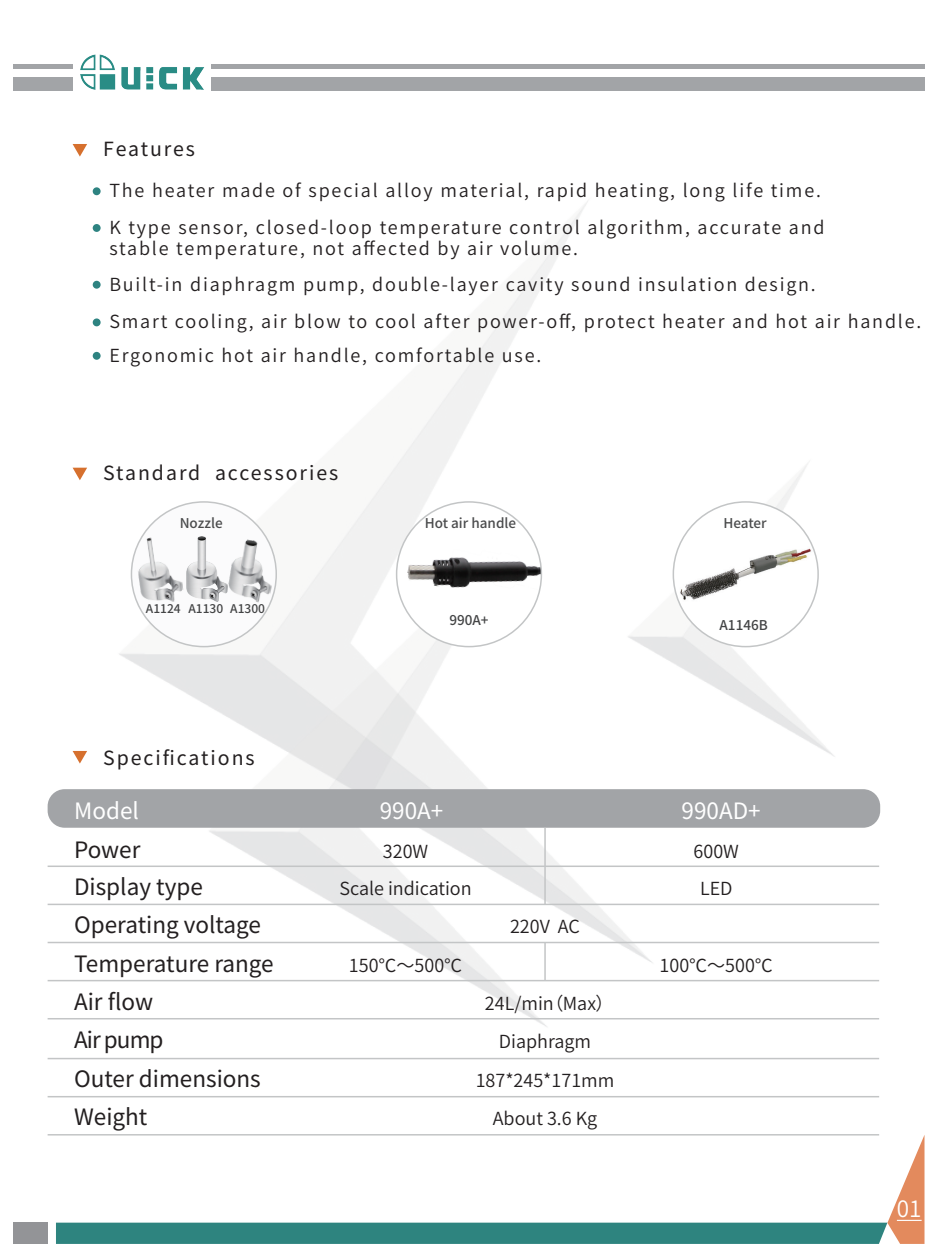
<style>
.page{position:relative;width:938px;height:1256px;background:#fff}
.page>*{position:absolute;margin:0;border:0;box-sizing:border-box;transform-origin:0 0}
.t1{font:22.5px/38.4px "Source Han Sans CN";color:#231f20}
.t2{font:22.5px "Source Han Sans CN";color:#fff}
.t3{font:22.5px "Source Han Sans CN";color:#fff}
.t4{font:19.5px "Source Han Sans CN";letter-spacing:.1em;color:#231f20}
.t5{font:18px/36.3px "Source Han Sans CN";letter-spacing:.1em;color:#231f20}
.t6{font:18px/36.9px "Source Han Sans CN";color:#231f20;text-align:center}
.t7{font:500 13.5px "Source Han Sans CN";color:#4b4c4d}
.t8{font:500 13.5px "Source Han Sans CN";color:#434445}
.t9{font:500 12px "Source Han Sans CN";color:#434445}
</style>
<div class="page">
<img style="left:64px;top:187px;width:817px;height:873px">
<div style="left:13px;top:1222px;width:35px;height:22px;background:#939497"></div>
<svg style="left:56px;top:1134px;width:868px;height:110px"></svg>
<div style="left:93px;top:187px;width:8px;height:8px;background:#2e8381;border-radius:50%"></div>
<div style="left:93px;top:224px;width:8px;height:8px;background:#2e8381;border-radius:50%"></div>
<div style="left:93px;top:281px;width:8px;height:8px;background:#2e8381;border-radius:50%"></div>
<div style="left:93px;top:352px;width:8px;height:8px;background:#2e8381;border-radius:50%"></div>
<div style="left:93px;top:318px;width:8px;height:8px;background:#2e8381;border-radius:50%"></div>
<div style="left:48px;top:789px;width:831px;height:39px;background:#a2a4a7;border-radius:17px"></div>
<hr style="left:48px;top:865px;width:830px;height:2px;background:#c3c5c6">
<hr style="left:48px;top:903px;width:830px;height:2px;background:#c3c5c6">
<hr style="left:48px;top:942px;width:830px;height:1px;background:#c3c5c6">
<hr style="left:48px;top:980px;width:830px;height:1px;background:#c3c5c6">
<hr style="left:48px;top:1018px;width:830px;height:1px;background:#c3c5c6">
<hr style="left:48px;top:1058px;width:830px;height:1px;background:#c3c5c6">
<hr style="left:48px;top:1096px;width:830px;height:1px;background:#c3c5c6">
<hr style="left:48px;top:1134px;width:830px;height:1px;background:#c3c5c6">
<hr style="left:544px;top:828px;width:1px;height:76px;background:#c3c5c6">
<hr style="left:544px;top:942px;width:1px;height:38px;background:#c3c5c6">
<img style="left:674px;top:502px;width:142px;height:138px">
<div style="left:687px;top:502px;width:38px;height:20px;background:#fff"></div>
<div style="left:396px;top:502px;width:145px;height:144px;background:#fff;border-radius:50%"></div>
<img style="left:406px;top:527px;width:135px;height:78px">
<div style="left:131px;top:502px;width:145px;height:144px;background:#fbfbfc;border-radius:50%"></div>
<img style="left:228px;top:538px;width:50px;height:66px">
<img style="left:186px;top:537px;width:42px;height:65px">
<img style="left:133px;top:534px;width:50px;height:72px">
<svg style="left:73px;top:144px;width:14px;height:13px"></svg>
<svg style="left:73px;top:468px;width:14px;height:12px"></svg>
<svg style="left:73px;top:751px;width:14px;height:12px"></svg>
<img style="left:80px;top:54px;width:124px;height:36px">
<div style="left:13px;top:77px;width:59px;height:13px;background:#a2a4a7"></div>
<div style="left:211px;top:77px;width:713px;height:13px;background:#a2a4a7"></div>
<div style="left:211px;top:64px;width:712px;height:5px;background:#a2a4a7"></div>
<div style="left:13px;top:64px;width:59px;height:5px;background:#a2a4a7"></div>
<p class="t4" style="left:103px;top:138px;width:93px">Features</p>
<p class="t5" style="left:109px;top:173px;width:716px">The heater made of special alloy material, rapid heating, long life time.<br>K type sensor, closed-loop temperature control algorithm, accurate and</p>
<p class="t5" style="left:109px;top:231px;width:707px;line-height:35.5px">stable temperature, not affected by air volume.<br>Built-in diaphragm pump, double-layer cavity sound insulation design.</p>
<p class="t5" style="left:109px;top:303px;width:813px">Smart cooling, air blow to cool after power-off, protect heater and hot air handle.</p>
<p class="t5" style="left:109px;top:338px;width:433px">Ergonomic hot air handle, comfortable use.</p>
<p class="t4" style="left:103px;top:462px;width:236px">Standard accessories</p>
<p class="t7" style="left:180px;top:516px;width:44px">Nozzle</p>
<p class="t9" style="left:146px;top:602px;width:121px">A1124 A1130 A1300</p>
<p class="t4" style="left:103px;top:746px;width:153px">Specifications</p>
<p class="t7" style="left:424px;top:516px;width:93px">Hot air handle</p>
<p class="t8" style="left:449px;top:612px;width:41px">990A+</p>
<p class="t2" style="left:74px;top:797px;width:66px">Model</p>
<p class="t1" style="left:74px;top:831px;width:68px">Power</p>
<p class="t1" style="left:74px;top:868px;width:201px">Display type<br>Operating voltage<br>Temperature range</p>
<p class="t1" style="left:74px;top:982px;width:80px">Air flow</p>
<p class="t1" style="left:74px;top:1021px;width:188px">Air pump<br>Outer dimensions<br>Weight</p>
<p class="t2" style="left:379px;top:797px;width:65px">990A+</p>
<p class="t6" style="left:339px;top:833px;width:134px">320W<br>Scale indication</p>
<p class="t5" style="left:349px;top:947px;width:115px">150℃～500℃</p>
<p class="t5" style="left:510px;top:909px;width:71px">220V AC</p>
<p class="t6" style="left:485px;top:984px;width:130px;line-height:38.5px">24L/min（Max）<br>Diaphragm</p>
<p class="t6" style="left:475px;top:1061px;width:140px;line-height:38.2px">187*245*171mm<br>About 3.6 Kg</p>
<p class="t7" style="left:723px;top:516px;width:45px">Heater</p>
<p class="t8" style="left:719px;top:617px;width:50px">A1146B</p>
<p class="t2" style="left:681px;top:797px;width:81px">990AD+</p>
<p class="t5" style="left:693px;top:833px;width:47px;line-height:36.9px;text-align:center">600W<br>LED</p>
<p class="t5" style="left:659px;top:947px;width:115px">100℃～500℃</p>
<p class="t3" style="left:896px;top:1196px;width:26px">01</p>
</div>
